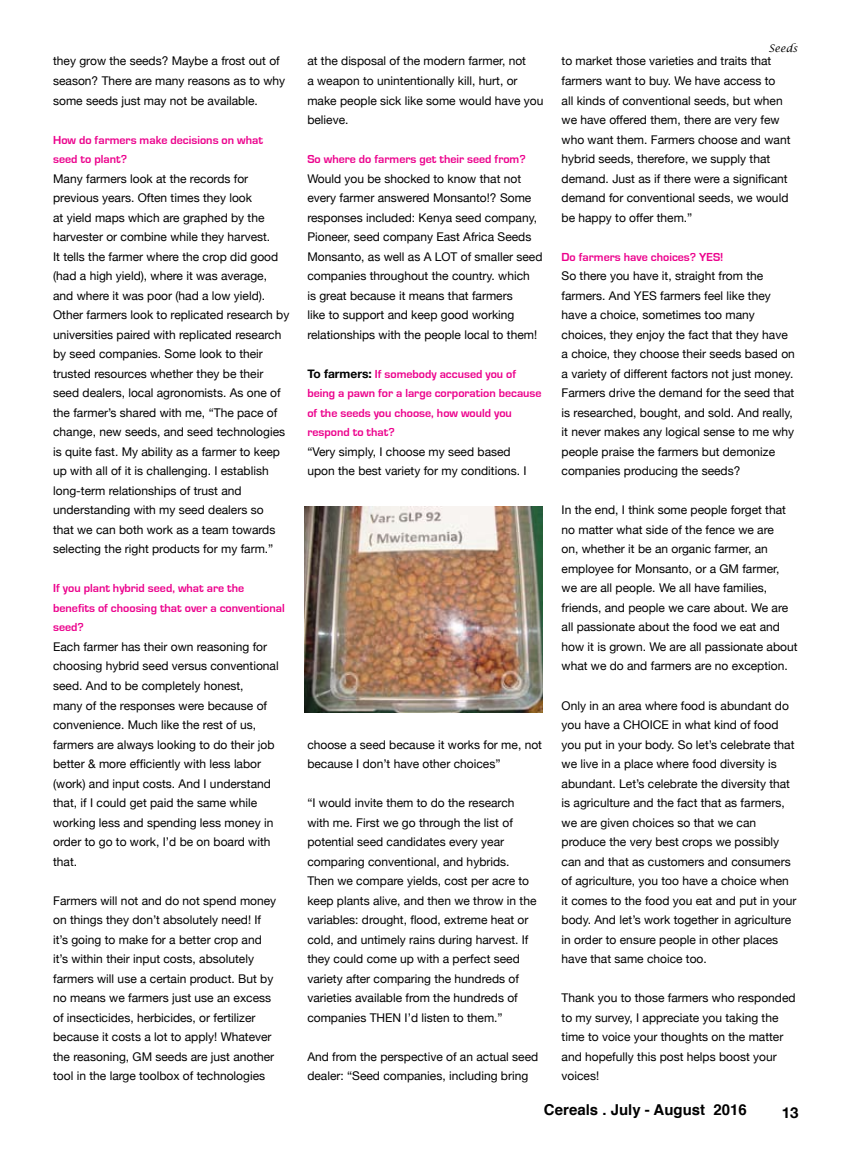
<style>
.page{position:relative;width:851px;height:1149px;background:#fff}
.page>*{position:absolute;margin:0;border:0;box-sizing:border-box;transform-origin:0 0}
.t1{font:700 15px "Helvetica";color:#000}
.t2{font:700 15px "Helvetica Neue";color:#000}
.t3{font:12px/19.5px "Helvetica Neue";color:#000}
.t4{font:700 12px/19.5px "Eurostile";color:#ec008c}
.t5{font:italic 10.5px "Lucida Calligraphy";color:#000}
.s1{font-family:"Helvetica Neue";color:#000}
</style>
<div class="page">
<img style="left:304px;top:506px;width:238px;height:206px">
<p class="t3" style="left:53px;top:51px;width:233px">they grow the seeds? Maybe a frost out of season? There are many reasons as to why some seeds just may not be available.</p>
<p class="t4" style="left:53px;top:130px;width:211px">How do farmers make decisions on what seed to plant?</p>
<p class="t3" style="left:53px;top:168px;width:238px">Many farmers look at the records for previous years. Often times they look<br>at yield maps which are graphed by the harvester or combine while they harvest.<br>It tells the farmer where the crop did good (had a high yield), where it was average, and where it was poor (had a low yield).<br>Other farmers look to replicated research by universities paired with replicated research by seed companies. Some look to their trusted resources whether they be their seed dealers, local agronomists. As one of the farmer’s shared with me, “The pace of change, new seeds, and seed technologies is quite fast. My ability as a farmer to keep up with all of it is challenging. I establish long-term relationships of trust and understanding with my seed dealers so<br>that we can both work as a team towards selecting the right products for my farm.”</p>
<p class="t4" style="left:53px;top:578px;width:233px">If you plant hybrid seed, what are the benefits of choosing that over a conventional seed?</p>
<p class="t3" style="left:53px;top:636px;width:227px">Each farmer has their own reasoning for choosing hybrid seed versus conventional seed. And to be completely honest,<br>many of the responses were because of convenience. Much like the rest of us, farmers are always looking to do their job better &amp; more efficiently with less labor (work) and input costs. And I understand that, if I could get paid the same while working less and spending less money in order to go to work, I’d be on board with that.</p>
<p class="t3" style="left:53px;top:890px;width:224px">Farmers will not and do not spend money on things they don’t absolutely need! If it’s going to make for a better crop and it’s within their input costs, absolutely farmers will use a certain product. But by no means we farmers just use an excess of insecticides, herbicides, or fertilizer because it costs a lot to apply! Whatever the reasoning, GM seeds are just another tool in the large toolbox of technologies</p>
<p class="t3" style="left:307px;top:51px;width:237px">at the disposal of the modern farmer, not<br>a weapon to unintentionally kill, hurt, or make people sick like some would have you believe.</p>
<p class="t4" style="left:307px;top:149px;width:220px">So where do farmers get their seed from?</p>
<p class="t3" style="left:307px;top:168px;width:236px">Would you be shocked to know that not every farmer answered Monsanto!? Some responses included: Kenya seed company, Pioneer, seed company East Africa Seeds Monsanto, as well as A LOT of smaller seed companies throughout the country. which<br>is great because it means that farmers<br>like to support and keep good working relationships with the people local to them!</p>
<p class="t4" style="left:307px;top:364px;width:236px"><span class="s1">To farmers:</span> If somebody accused you of being a pawn for a large corporation because of the seeds you choose, how would you respond to that?</p>
<p class="t3" style="left:307px;top:441px;width:221px">“Very simply, I choose my seed based upon the best variety for my conditions. I</p>
<p class="t3" style="left:307px;top:734px;width:236px">choose a seed because it works for me, not because I don’t have other choices”</p>
<p class="t3" style="left:307px;top:792px;width:230px">“I would invite them to do the research with me. First we go through the list of potential seed candidates every year comparing conventional, and hybrids.<br>Then we compare yields, cost per acre to keep plants alive, and then we throw in the variables: drought, flood, extreme heat or cold, and untimely rains during harvest. If they could come up with a perfect seed variety after comparing the hundreds of varieties available from the hundreds of companies THEN I’d listen to them.”</p>
<p class="t3" style="left:307px;top:1046px;width:232px">And from the perspective of an actual seed dealer: “Seed companies, including bring</p>
<p class="t5" style="left:768px;top:41px;width:31px">Seeds</p>
<p class="t3" style="left:561px;top:51px;width:230px">to market those varieties and traits that farmers want to buy. We have access to<br>all kinds of conventional seeds, but when we have offered them, there are very few who want them. Farmers choose and want hybrid seeds, therefore, we supply that demand. Just as if there were a significant demand for conventional seeds, we would be happy to offer them.”</p>
<p class="t4" style="left:561px;top:247px;width:163px">Do farmers have choices? YES!</p>
<p class="t3" style="left:561px;top:266px;width:235px">So there you have it, straight from the farmers. And YES farmers feel like they have a choice, sometimes too many choices, they enjoy the fact that they have a choice, they choose their seeds based on a variety of different factors not just money.<br>Farmers drive the demand for the seed that is researched, bought, and sold. And really, it never makes any logical sense to me why people praise the farmers but demonize companies producing the seeds?</p>
<p class="t3" style="left:561px;top:500px;width:237px">In the end, I think some people forget that no matter what side of the fence we are<br>on, whether it be an organic farmer, an employee for Monsanto, or a GM farmer, we are all people. We all have families, friends, and people we care about. We are all passionate about the food we eat and how it is grown. We are all passionate about what we do and farmers are no exception.</p>
<p class="t3" style="left:561px;top:695px;width:236px">Only in an area where food is abundant do you have a CHOICE in what kind of food you put in your body. So let’s celebrate that we live in a place where food diversity is abundant. Let’s celebrate the diversity that is agriculture and the fact that as farmers, we are given choices so that we can produce the very best crops we possibly can and that as customers and consumers of agriculture, you too have a choice when it comes to the food you eat and put in your body. And let’s work together in agriculture in order to ensure people in other places have that same choice too.</p>
<p class="t3" style="left:561px;top:987px;width:235px">Thank you to those farmers who responded to my survey, I appreciate you taking the time to voice your thoughts on the matter and hopefully this post helps boost your voices!</p>
<p class="t1" style="left:544px;top:1096px;width:204px">Cereals . July - August 2016</p>
<p class="t2" style="left:781px;top:1103px;width:18px">13</p>
</div>
